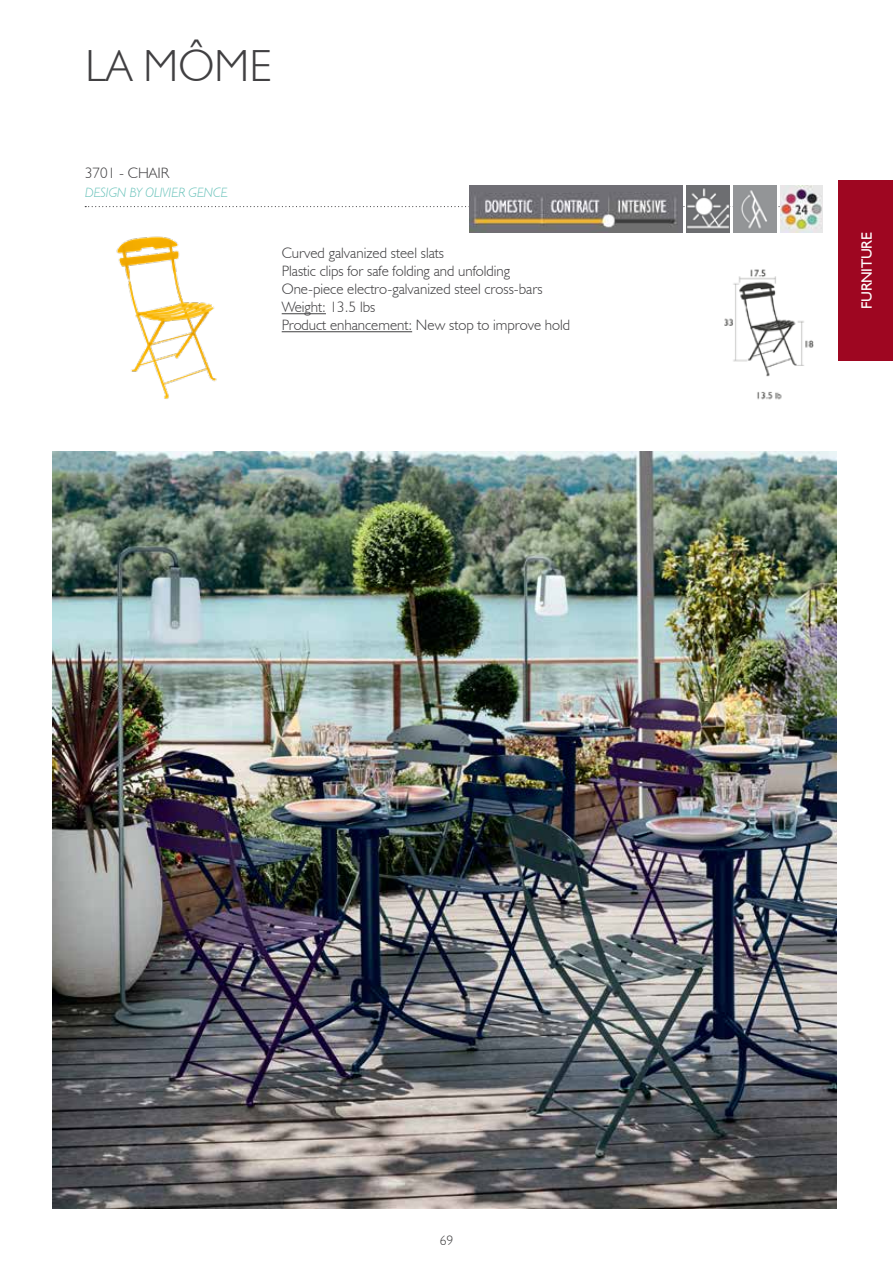
<style>
.page{position:relative;width:893px;height:1263px;background:#fff}
.page>*{position:absolute;margin:0;border:0;box-sizing:border-box;transform-origin:0 0}
.t1{font:300 45px "Humanist 521 BT";color:#414042}
.t2{font:300 15px/18px "Humanist 521 BT";color:#414042}
.t3{font:15px "Humanist 521 BT";letter-spacing:-.02em;color:#fff}
.t4{font:italic 300 13.5px "Humanist 521 BT";color:#6dc4bc}
.t5{font:300 13.5px "Humanist 521 BT";color:#414042}
</style>
<div class="page">
<svg style="left:85px;top:206px;width:695px;height:1px"></svg>
<img style="left:116px;top:236px;width:101px;height:163px">
<img style="left:724px;top:249px;width:115px;height:151px">
<img style="left:470px;top:186px;width:212px;height:46px">
<img style="left:687px;top:186px;width:42px;height:46px">
<img style="left:733px;top:186px;width:43px;height:46px">
<img style="left:780px;top:186px;width:43px;height:46px">
<hr style="left:282px;top:313px;width:44px;height:1px;background:#414042">
<hr style="left:282px;top:331px;width:130px;height:1px;background:#414042">
<img style="left:53px;top:451px;width:784px;height:757px">
<div style="left:839px;top:180px;width:54px;height:181px;background:#9e0621"></div>
<h1 class="t1" style="left:85px;top:38px;width:188px">LA MÔME</h1>
<p class="t2" style="left:85px;top:164px;width:86px">3701 - CHAIR</p>
<p class="t4" style="left:85px;top:184px;width:144px">DESIGN BY OLIVIER GENCE</p>
<p class="t2" style="left:282px;top:244px;width:290px">Curved galvanized steel slats<br>Plastic clips for safe folding and unfolding One-piece electro-galvanized steel cross-bars Weight: 13.5 lbs<br>Product enhancement: New stop to improve hold</p>
<p class="t3" style="left:857px;top:309px;width:78px;rotate:-90deg">FURNITURE</p>
<p class="t5" style="left:440px;top:1232px;width:15px">69</p>
</div>
